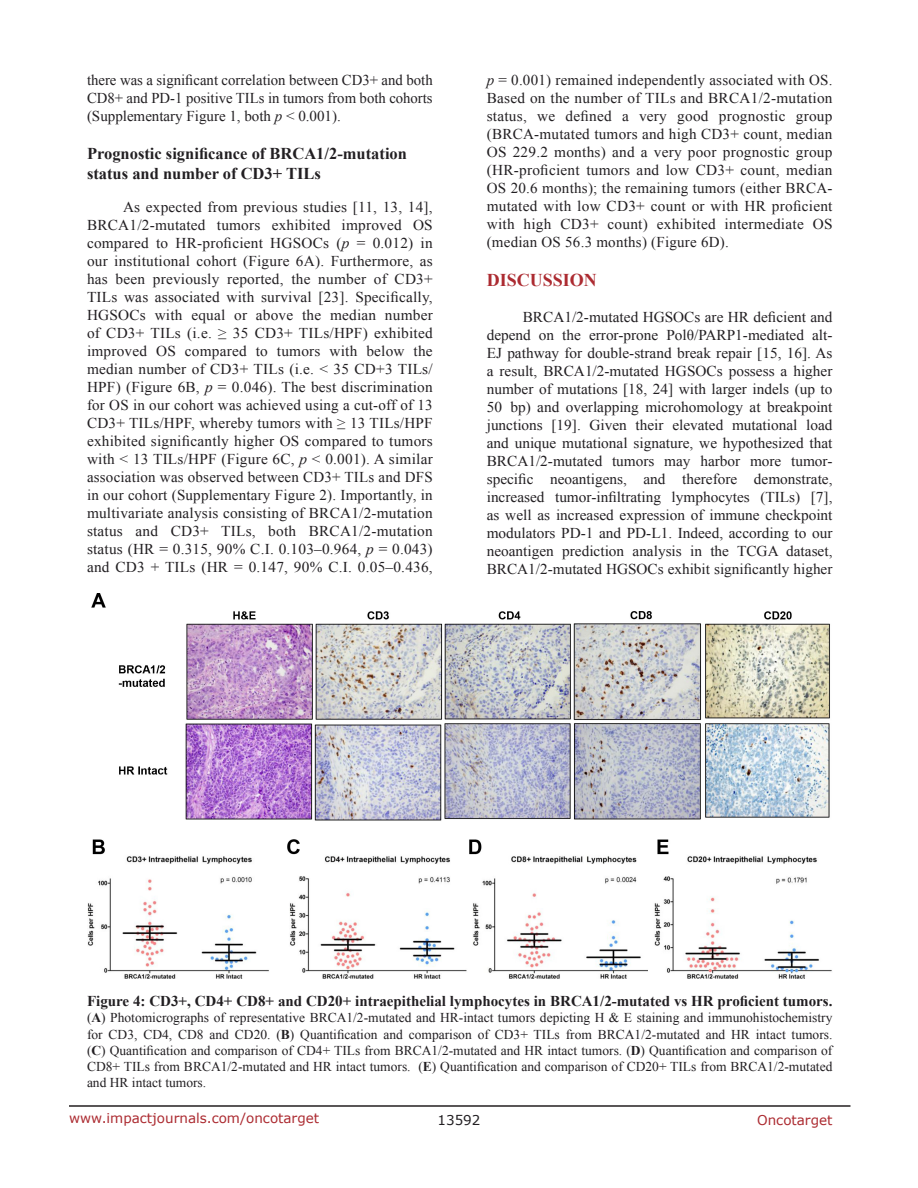
<style>
.page{position:relative;width:918px;height:1188px;background:#fff}
.page>*{position:absolute;margin:0;border:0;box-sizing:border-box;transform-origin:0 0}
.Heading{font:700 18px "Times New Roman";color:#ac2b31}
.SubHeading{font:700 16.5px/19.8px "Times New Roman";color:#221f22}
.BodyText{font:15px/18px "Times New Roman";letter-spacing:.005em;color:#221f22;text-align:justify}
.FigureText{font:700 15px "Times New Roman";color:#221f22}
.FigureText-2{font:13.5px/16.2px "Times New Roman";color:#221f22;text-align:justify}
.t1{font:13.5px "Verdana";color:#ac2b31}
.t2{font:13.5px "Verdana";color:#221f22}
.s1{font-style:italic}
.s2{font-weight:700}
</style>
<div class="page">
<hr style="left:69px;top:1105px;width:781px;height:2px;background:#231f20">
<img style="left:87px;top:594px;width:745px;height:384px">
<p class="BodyText" style="left:87px;top:71px;width:347px">there was a significant correlation between CD3+ and both CD8+ and PD-1 positive TILs in tumors from both cohorts (Supplementary Figure 1, both <span class="s1">p</span> &lt; 0.001).</p>
<p class="SubHeading" style="left:87px;top:143px;width:322px">Prognostic significance of BRCA1/2-mutation status and number of CD3+ TILs</p>
<p class="BodyText" style="left:87px;top:198px;width:347px;text-indent:36px">As expected from previous studies [11, 13, 14], BRCA1/2-mutated tumors exhibited improved OS compared to HR-proficient HGSOCs (<span class="s1">p</span> = 0.012) in our institutional cohort (Figure 6A). Furthermore, as has been previously reported, the number of CD3+ TILs was associated with survival [23]. Specifically, HGSOCs with equal or above the median number of CD3+ TILs (i.e. ≥ 35 CD3+ TILs/HPF) exhibited improved OS compared to tumors with below the median number of CD3+ TILs (i.e. &lt; 35 CD+3 TILs/ HPF) (Figure 6B, <span class="s1">p</span> = 0.046). The best discrimination for OS in our cohort was achieved using a cut-off of 13<br>CD3+ TILs/HPF, whereby tumors with ≥ 13 TILs/HPF exhibited significantly higher OS compared to tumors with &lt; 13 TILs/HPF (Figure 6C, <span class="s1">p</span> &lt; 0.001). A similar association was observed between CD3+ TILs and DFS in our cohort (Supplementary Figure 2). Importantly, in multivariate analysis consisting of BRCA1/2-mutation status and CD3+ TILs, both BRCA1/2-mutation status (HR = 0.315, 90% C.I. 0.103–0.964, <span class="s1">p</span> = 0.043) and CD3 + TILs (HR = 0.147, 90% C.I. 0.05–0.436,</p>
<p class="BodyText" style="left:487px;top:71px;width:347px"><span class="s1">p</span> = 0.001) remained independently associated with OS.<br>Based on the number of TILs and BRCA1/2-mutation status, we defined a very good prognostic group (BRCA-mutated tumors and high CD3+ count, median OS 229.2 months) and a very poor prognostic group (HR-proficient tumors and low CD3+ count, median OS 20.6 months); the remaining tumors (either BRCA&shy;mutated with low CD3+ count or with HR proficient with high CD3+ count) exhibited intermediate OS (median OS 56.3 months) (Figure 6D).</p>
<p class="Heading" style="left:487px;top:267px;width:112px">DISCUSSION</p>
<p class="BodyText" style="left:487px;top:307px;width:347px;text-indent:36px">BRCA1/2-mutated HGSOCs are HR deficient and depend on the error-prone Polθ/PARP1-mediated alt-EJ pathway for double-strand break repair [15, 16]. As a result, BRCA1/2-mutated HGSOCs possess a higher number of mutations [18, 24] with larger indels (up to 50 bp) and overlapping microhomology at breakpoint junctions [19]. Given their elevated mutational load and unique mutational signature, we hypothesized that BRCA1/2-mutated tumors may harbor more tumor&shy;specific neoantigens, and therefore demonstrate, increased tumor-infiltrating lymphocytes (TILs) [7], as well as increased expression of immune checkpoint modulators PD-1 and PD-L1. Indeed, according to our neoantigen prediction analysis in the TCGA dataset, BRCA1/2-mutated HGSOCs exhibit significantly higher</p>
<p class="FigureText" style="left:87px;top:991px;width:747px">Figure 4: CD3+, CD4+ CD8+ and CD20+ intraepithelial lymphocytes in BRCA1/2-mutated vs HR proficient tumors.</p>
<p class="FigureText-2" style="left:87px;top:1010px;width:747px">(<span class="s2">A</span>) Photomicrographs of representative BRCA1/2-mutated and HR-intact tumors depicting H &amp; E staining and immunohistochemistry for CD3, CD4, CD8 and CD20. (<span class="s2">B</span>) Quantification and comparison of CD3+ TILs from BRCA1/2-mutated and HR intact tumors. (<span class="s2">C</span>) Quantification and comparison of CD4+ TILs from BRCA1/2-mutated and HR intact tumors. (<span class="s2">D</span>) Quantification and comparison of CD8+ TILs from BRCA1/2-mutated and HR intact tumors. (<span class="s2">E</span>) Quantification and comparison of CD20+ TILs from BRCA1/2-mutated and HR intact tumors.</p>
<p class="t1" style="left:69px;top:1109px;width:252px">www.impactjournals.com/oncotarget</p>
<p class="t2" style="left:438px;top:1111px;width:44px">13592</p>
<p class="t1" style="left:757px;top:1111px;width:77px">Oncotarget</p>
</div>
